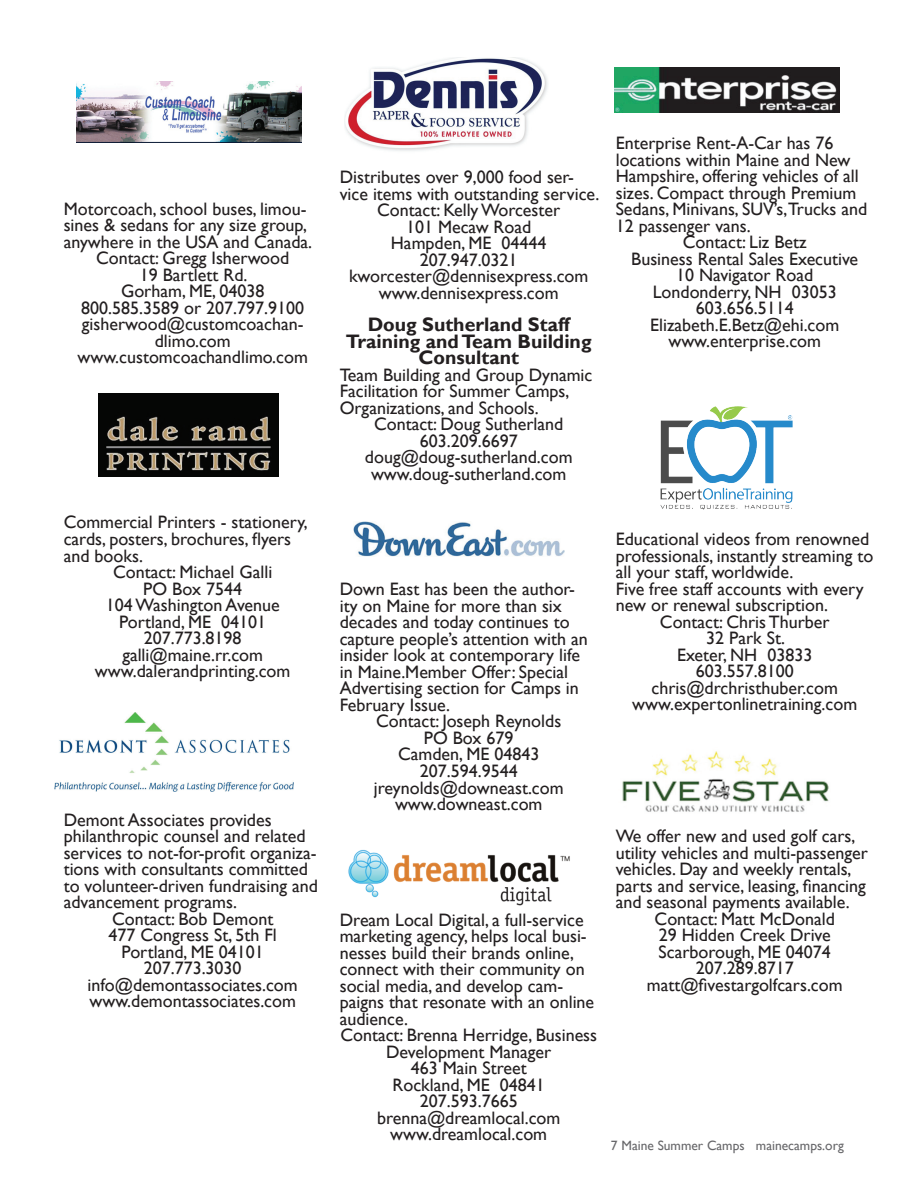
<style>
.page{position:relative;width:918px;height:1188px;background:#fff}
.page>*{position:absolute;margin:0;border:0;box-sizing:border-box;transform-origin:0 0}
.t1{font:700 19.5px/16.5px "Gill Sans";color:#231f20;text-align:center}
.t2{font:18px/16.5px "Gill Sans";color:#231f20}
.t3{font:13.5px "Gill Sans";color:#67676a}
</style>
<div class="page">
<img style="left:76px;top:81px;width:225px;height:61px">
<img style="left:99px;top:393px;width:179px;height:84px">
<img style="left:54px;top:712px;width:240px;height:79px">
<img style="left:345px;top:57px;width:203px;height:94px">
<img style="left:353px;top:521px;width:212px;height:35px">
<img style="left:348px;top:849px;width:222px;height:57px">
<img style="left:615px;top:68px;width:225px;height:44px">
<img style="left:660px;top:406px;width:133px;height:104px">
<img style="left:622px;top:751px;width:207px;height:61px">
<p class="t2" style="left:64px;top:201px;width:244px">Motorcoach, school buses, limou-</p>
<p class="t2" style="left:64px;top:217px;width:245px">sines &amp; sedans for any size group,</p>
<p class="t2" style="left:64px;top:234px;width:250px">anywhere in the USA and Canada.</p>
<p class="t2" style="left:96px;top:250px;width:195px">Contact: Gregg Isherwood</p>
<p class="t2" style="left:140px;top:267px;width:109px">19 Bartlett Rd.</p>
<p class="t2" style="left:121px;top:283px;width:145px">Gorham, ME, 04038</p>
<p class="t2" style="left:81px;top:300px;width:224px">800.585.3589 or 207.797.9100</p>
<p class="t2" style="left:82px;top:317px;width:223px">gisherwood@customcoachan-</p>
<p class="t2" style="left:155px;top:333px;width:77px">dlimo.com</p>
<p class="t2" style="left:78px;top:350px;width:232px">www.customcoachandlimo.com</p>
<p class="t2" style="left:64px;top:515px;width:246px">Commercial Printers - stationery,</p>
<p class="t2" style="left:64px;top:531px;width:229px">cards, posters, brochures, flyers</p>
<p class="t2" style="left:64px;top:548px;width:81px">and books.</p>
<p class="t2" style="left:113px;top:564px;width:161px">Contact: Michael Galli</p>
<p class="t2" style="left:143px;top:581px;width:100px">PO Box 7544</p>
<p class="t2" style="left:106px;top:597px;width:175px">104 Washington Avenue</p>
<p class="t2" style="left:119px;top:614px;width:149px">Portland, ME 04101</p>
<p class="t2" style="left:144px;top:630px;width:99px">207.773.8198</p>
<p class="t2" style="left:122px;top:647px;width:142px">galli@maine.rr.com</p>
<p class="t2" style="left:95px;top:663px;width:197px">www.dalerandprinting.com</p>
<p class="t2" style="left:64px;top:812px;width:209px">Demont Associates provides</p>
<p class="t2" style="left:64px;top:828px;width:243px">philanthropic counsel and related</p>
<p class="t2" style="left:64px;top:845px;width:254px">services to not-for-profit organiza-</p>
<p class="t2" style="left:64px;top:861px;width:246px">tions with consultants committed</p>
<p class="t2" style="left:64px;top:878px;width:256px">to volunteer-driven fundraising and</p>
<p class="t2" style="left:64px;top:894px;width:175px">advancement programs.</p>
<p class="t2" style="left:112px;top:911px;width:163px">Contact: Bob Demont</p>
<p class="t2" style="left:109px;top:927px;width:170px">477 Congress St, 5th Fl</p>
<p class="t2" style="left:122px;top:944px;width:144px">Portland, ME 04101</p>
<p class="t2" style="left:144px;top:960px;width:99px">207.773.3030</p>
<p class="t2" style="left:88px;top:977px;width:212px">info@demontassociates.com</p>
<p class="t2" style="left:89px;top:993px;width:208px">www.demontassociates.com</p>
<p class="t2" style="left:340px;top:169px;width:236px">Distributes over 9,000 food ser-</p>
<p class="t2" style="left:340px;top:186px;width:261px">vice items with outstanding service.</p>
<p class="t2" style="left:377px;top:202px;width:185px">Contact: Kelly Worcester</p>
<p class="t2" style="left:406px;top:219px;width:127px">101 Mecaw Road</p>
<p class="t2" style="left:391px;top:235px;width:157px">Hampden, ME 04444</p>
<p class="t2" style="left:420px;top:252px;width:99px">207.947.0321</p>
<p class="t2" style="left:349px;top:268px;width:241px">kworcester@dennisexpress.com</p>
<p class="t2" style="left:379px;top:285px;width:181px">www.dennisexpress.com</p>
<p class="t1" style="left:346px;top:317px;width:247px">Doug Sutherland Staff<br>Training and Team Building<br>Consultant</p>
<p class="t2" style="left:340px;top:367px;width:254px">Team Building and Group Dynamic</p>
<p class="t2" style="left:340px;top:383px;width:231px">Facilitation for Summer Camps,</p>
<p class="t2" style="left:340px;top:400px;width:201px">Organizations, and Schools.</p>
<p class="t2" style="left:374px;top:416px;width:191px">Contact: Doug Sutherland</p>
<p class="t2" style="left:420px;top:433px;width:99px">603.209.6697</p>
<p class="t2" style="left:365px;top:449px;width:209px">doug@doug-sutherland.com</p>
<p class="t2" style="left:371px;top:466px;width:197px">www.doug-sutherland.com</p>
<p class="t2" style="left:616px;top:135px;width:219px">Enterprise Rent-A-Car has 76</p>
<p class="t2" style="left:616px;top:152px;width:236px">locations within Maine and New</p>
<p class="t2" style="left:616px;top:168px;width:245px">Hampshire, offering vehicles of all</p>
<p class="t2" style="left:616px;top:185px;width:242px">sizes. Compact through Premium</p>
<p class="t2" style="left:616px;top:201px;width:253px">Sedans, Minivans, SUV’s,Trucks and</p>
<p class="t2" style="left:616px;top:218px;width:137px">12 passenger vans.</p>
<p class="t2" style="left:683px;top:234px;width:125px">Contact: Liz Betz</p>
<p class="t2" style="left:631px;top:251px;width:229px">Business Rental Sales Executive</p>
<p class="t2" style="left:676px;top:267px;width:139px">10 Navigator Road</p>
<p class="t2" style="left:653px;top:284px;width:186px">Londonderry, NH 03053</p>
<p class="t2" style="left:696px;top:300px;width:99px">603.656.5114</p>
<p class="t2" style="left:650px;top:317px;width:191px">Elizabeth.E.Betz@ehi.com</p>
<p class="t2" style="left:668px;top:333px;width:154px">www.enterprise.com</p>
<p class="t2" style="left:340px;top:581px;width:250px">Down East has been the author&shy;ity on Maine for more than six decades and today continues to capture people’s attention with an insider look at contemporary life in Maine.Member Offer: Special<br>Advertising section for Camps in<br>February Issue.</p>
<p class="t2" style="left:374px;top:714px;width:191px;text-align:center">Contact: Joseph Reynolds<br>PO Box 679<br>Camden, ME 04843<br>207.594.9544 jreynolds@downeast.com www.downeast.com</p>
<p class="t2" style="left:340px;top:912px;width:246px">Dream Local Digital, a full-service</p>
<p class="t2" style="left:340px;top:928px;width:249px">marketing agency, helps local busi-</p>
<p class="t2" style="left:340px;top:945px;width:236px">nesses build their brands online,</p>
<p class="t2" style="left:340px;top:961px;width:247px">connect with their community on</p>
<p class="t2" style="left:340px;top:978px;width:225px">social media, and develop cam-</p>
<p class="t2" style="left:340px;top:994px;width:256px">paigns that resonate with an online</p>
<p class="t2" style="left:340px;top:1011px;width:70px">audience.</p>
<p class="t2" style="left:340px;top:1027px;width:258px">Contact: Brenna Herridge, Business</p>
<p class="t2" style="left:386px;top:1044px;width:167px">Development Manager</p>
<p class="t2" style="left:411px;top:1060px;width:117px">463 Main Street</p>
<p class="t2" style="left:393px;top:1077px;width:154px">Rockland, ME 04841</p>
<p class="t2" style="left:420px;top:1093px;width:99px">207.593.7665</p>
<p class="t2" style="left:377px;top:1110px;width:185px">brenna@dreamlocal.com</p>
<p class="t2" style="left:390px;top:1126px;width:158px">www.dreamlocal.com</p>
<p class="t2" style="left:616px;top:531px;width:255px">Educational videos from renowned</p>
<p class="t2" style="left:616px;top:548px;width:259px">professionals, instantly streaming to</p>
<p class="t2" style="left:616px;top:564px;width:179px">all your staff, worldwide.</p>
<p class="t2" style="left:616px;top:581px;width:249px">Five free staff accounts with every</p>
<p class="t2" style="left:616px;top:597px;width:214px">new or renewal subscription.</p>
<p class="t2" style="left:660px;top:614px;width:171px">Contact: Chris Thurber</p>
<p class="t2" style="left:706px;top:630px;width:80px">32 Park St.</p>
<p class="t2" style="left:677px;top:647px;width:137px">Exeter, NH 03833</p>
<p class="t2" style="left:696px;top:663px;width:99px">603.557.8100</p>
<p class="t2" style="left:652px;top:680px;width:188px">chris@drchristhuber.com</p>
<p class="t2" style="left:632px;top:696px;width:226px">www.expertonlinetraining.com</p>
<p class="t2" style="left:616px;top:828px;width:241px">We offer new and used golf cars,</p>
<p class="t2" style="left:616px;top:845px;width:254px">utility vehicles and multi-passenger</p>
<p class="t2" style="left:616px;top:861px;width:237px">vehicles. Day and weekly rentals,</p>
<p class="t2" style="left:616px;top:878px;width:252px">parts and service, leasing, financing</p>
<p class="t2" style="left:616px;top:894px;width:235px">and seasonal payments available.</p>
<p class="t2" style="left:655px;top:911px;width:182px">Contact: Matt McDonald</p>
<p class="t2" style="left:659px;top:927px;width:173px">29 Hidden Creek Drive</p>
<p class="t2" style="left:659px;top:944px;width:174px">Scarborough, ME 04074</p>
<p class="t2" style="left:696px;top:960px;width:99px">207.289.8717</p>
<p class="t2" style="left:647px;top:977px;width:197px">matt@fivestargolfcars.com</p>
<p class="t3" style="left:611px;top:1138px;width:234px">7 Maine Summer Camps mainecamps.org</p>
</div>
